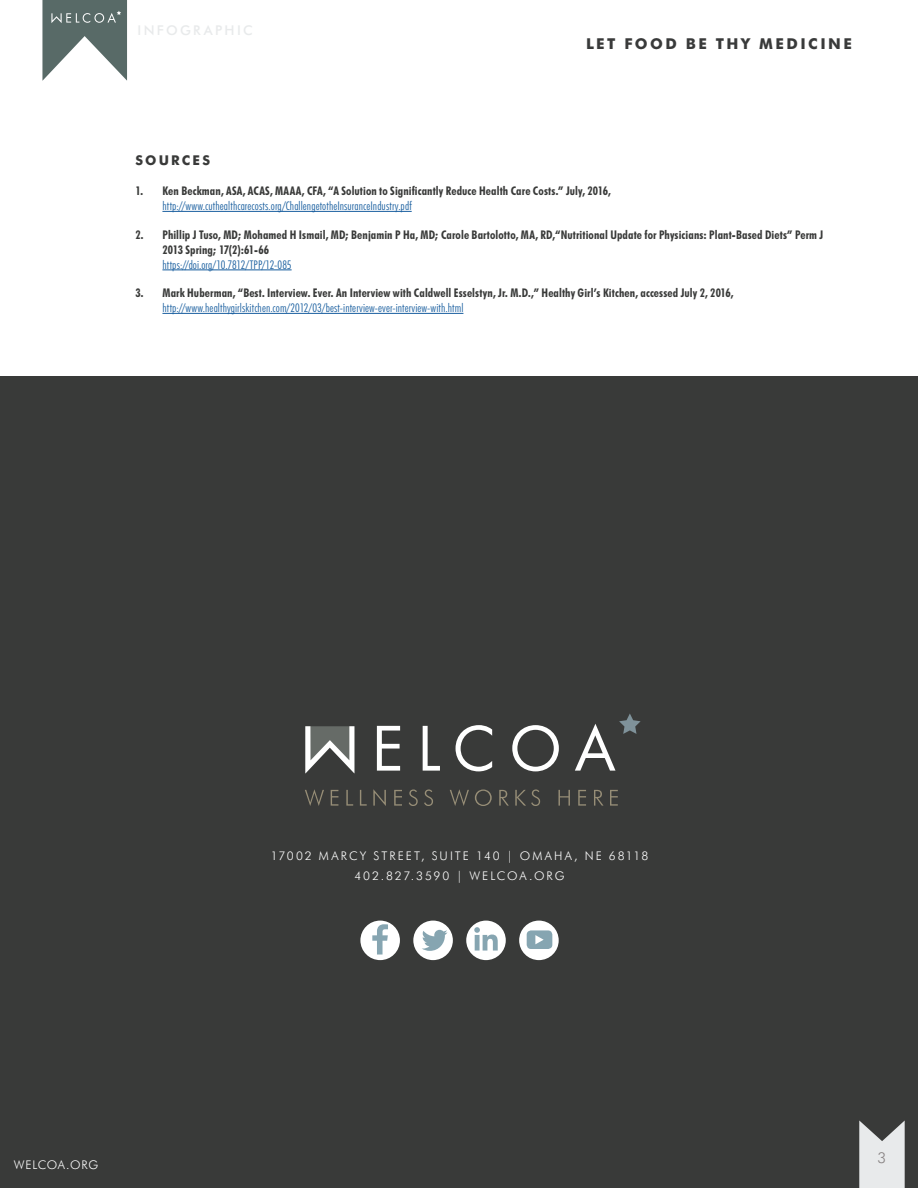
<style>
.page{position:relative;width:918px;height:1188px;background:#fff}
.page>*{position:absolute;margin:0;border:0;box-sizing:border-box;transform-origin:0 0}
.Body_Header__Garamon{font:700 15px "Futura BT";letter-spacing:.16em;color:#393a3a}
.t1{font:300 15px "Futura BT";color:#878282}
.t2{font:500 13.5px "Futura BT";letter-spacing:.17em;color:#e8eaeb}
.Question{font:700 13.5px "Futura BT";letter-spacing:.165em;color:#393a39}
.t3{font:700 condensed 12px/15px "Futura BT";letter-spacing:.01em;color:#393a39}
.BR_Source_Credits{font:300 12px/19.5px "Futura BT";letter-spacing:.16em;color:#fff;text-align:center}
.BR_Source_Credits-2{font:300 12px "Futura BT";letter-spacing:.06em;color:#fff}
.s1{font-weight:300;color:#175d9e}
</style>
<div class="page">
<svg style="left:42px;top:0;width:85px;height:81px"></svg>
<div style="left:0;top:377px;width:918px;height:811px;background:#393a39"></div>
<svg style="left:859px;top:1121px;width:46px;height:67px;background:#cccece"></svg>
<svg style="left:377px;top:726px;width:23px;height:45px"></svg>
<svg style="left:423px;top:726px;width:17px;height:45px"></svg>
<svg style="left:456px;top:725px;width:36px;height:46px"></svg>
<svg style="left:512px;top:725px;width:47px;height:46px"></svg>
<svg style="left:575px;top:713px;width:66px;height:58px"></svg>
<svg style="left:305px;top:726px;width:49px;height:48px"></svg>
<svg style="left:305px;top:789px;width:19px;height:17px"></svg>
<svg style="left:331px;top:790px;width:7px;height:16px"></svg>
<svg style="left:346px;top:790px;width:7px;height:16px"></svg>
<svg style="left:360px;top:790px;width:7px;height:16px"></svg>
<svg style="left:373px;top:789px;width:13px;height:17px"></svg>
<svg style="left:394px;top:790px;width:8px;height:16px"></svg>
<svg style="left:409px;top:789px;width:9px;height:17px"></svg>
<svg style="left:424px;top:789px;width:9px;height:17px"></svg>
<svg style="left:450px;top:789px;width:19px;height:17px"></svg>
<svg style="left:475px;top:790px;width:17px;height:16px"></svg>
<svg style="left:499px;top:790px;width:10px;height:16px"></svg>
<svg style="left:515px;top:789px;width:25px;height:17px"></svg>
<svg style="left:558px;top:790px;width:12px;height:16px"></svg>
<svg style="left:578px;top:790px;width:8px;height:16px"></svg>
<svg style="left:594px;top:790px;width:10px;height:16px"></svg>
<svg style="left:610px;top:790px;width:8px;height:16px"></svg>
<div style="left:466px;top:921px;width:40px;height:39px;background:#fff;border-radius:50%"></div>
<svg style="left:474px;top:927px;width:24px;height:24px"></svg>
<div style="left:413px;top:921px;width:40px;height:39px;background:#fff;border-radius:50%"></div>
<svg style="left:422px;top:930px;width:26px;height:21px"></svg>
<div style="left:360px;top:921px;width:40px;height:39px;background:#fff;border-radius:50%"></div>
<svg style="left:372px;top:924px;width:16px;height:31px"></svg>
<div style="left:519px;top:921px;width:40px;height:39px;background:#fff;border-radius:50%"></div>
<div style="left:527px;top:930px;width:25px;height:19px;background:#86a5b1;border-radius:4px"></div>
<svg style="left:535px;top:935px;width:9px;height:9px"></svg>
<hr style="left:162px;top:211px;width:250px;height:1px;background:#175d9e">
<hr style="left:162px;top:270px;width:130px;height:1px;background:#175d9e">
<hr style="left:162px;top:313px;width:301px;height:1px;background:#175d9e">
<p class="t2" style="left:138px;top:22px;width:117px">INFOGRAPHIC</p>
<p class="Body_Header__Garamon" style="left:586px;top:35px;width:267px">LET FOOD BE THY MEDICINE</p>
<p class="Question" style="left:135px;top:152px;width:76px">SOURCES</p>
<p class="t3" style="left:162px;top:183px;width:450px;text-indent:-27px">1. Ken Beckman, ASA, ACAS, MAAA, CFA, “A Solution to Significantly Reduce Health Care Costs.” July, 2016, <span class="s1">http://www.cuthealthcarecosts.org/ChallengetotheInsuranceIndustry.pdf</span></p>
<p class="t3" style="left:162px;top:227px;width:662px;text-indent:-27px">2. Phillip J Tuso, MD; Mohamed H Ismail, MD; Benjamin P Ha, MD; Carole Bartolotto, MA, RD,“Nutritional Update for Physicians: Plant-Based Diets” Perm J<br>2013 Spring; 17(2):61-66<br><span class="s1">https://doi.org/10.7812/TPP/12-085</span></p>
<p class="t3" style="left:162px;top:285px;width:573px;text-indent:-27px">3. Mark Huberman, “Best. Interview. Ever. An Interview with Caldwell Esselstyn, Jr. M.D.,” Healthy Girl’s Kitchen, accessed July 2, 2016, <span class="s1">http://www.healthygirlskitchen.com/2012/03/best-interview-ever-interview-with.html</span></p>
<p class="BR_Source_Credits-2" style="left:14px;top:1157px;width:86px">WELCOA.ORG</p>
<p class="BR_Source_Credits" style="left:271px;top:846px;width:379px">17002 MARCY STREET, SUITE 140 | OMAHA, NE 68118<br>402.827.3590 | WELCOA.ORG</p>
<p class="t1" style="left:877px;top:1149px;width:10px">3</p>
</div>
